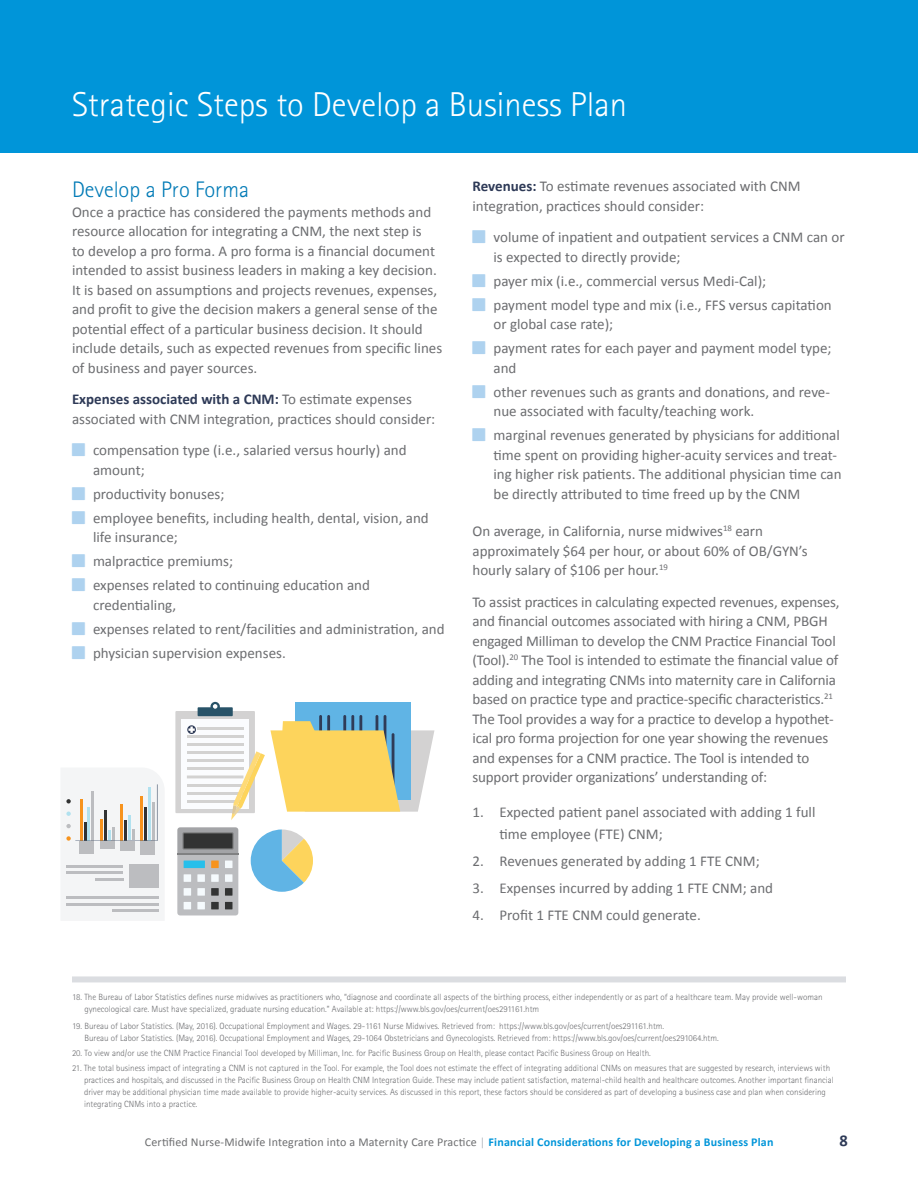
<style>
.page{position:relative;width:918px;height:1188px;background:#fff}
.page>*{position:absolute;margin:0;border:0;box-sizing:border-box;transform-origin:0 0}
.t1{font:300 34.5px "Rotis Sans Serif";color:#fff}
.t2{font:300 22.5px "Rotis Sans Serif";color:#007ab6}
.t3{font:700 16.5px "Calibri";color:#2e3a57}
.t4{font:15px/19.5px "Calibri";color:#6c6d70}
.t5{font:12px "Calibri";letter-spacing:.015em;color:#6d6e70}
.t6{font:300 9px/12px "Rotis Sans Serif";color:#6c6d70}
.s1{font-weight:700;color:#2e3a57}
.s2{color:#b5bac2}
.s3{font-weight:700;color:#0095d9}
</style>
<div class="page">
<div style="left:0;top:0;width:918px;height:153px;background:#0095d9"></div>
<div style="left:72px;top:976px;width:774px;height:6px;background:#dbdde1"></div>
<svg style="left:177px;top:827px;width:61px;height:88px;background:#9fa4a6"></svg>
<hr style="left:177px;top:853px;width:61px;height:1px;background:#808182">
<svg style="left:61px;top:768px;width:103px;height:152px"></svg>
<svg style="left:251px;top:829px;width:62px;height:63px"></svg>
<div style="left:175px;top:711px;width:80px;height:102px;background:#d3d2d2"></div>
<div style="left:182px;top:719px;width:67px;height:89px;background:#fbfcfe"></div>
<hr style="left:187px;top:751px;width:56px;height:3px;background:#d3d2d1">
<hr style="left:187px;top:759px;width:56px;height:3px;background:#d3d2d1">
<hr style="left:187px;top:767px;width:56px;height:3px;background:#d3d2d1">
<hr style="left:187px;top:776px;width:56px;height:2px;background:#d3d2d1">
<hr style="left:187px;top:784px;width:56px;height:3px;background:#d3d2d1">
<hr style="left:187px;top:792px;width:56px;height:3px;background:#d3d2d1">
<hr style="left:187px;top:800px;width:56px;height:3px;background:#d3d2d1">
<hr style="left:187px;top:743px;width:56px;height:3px;background:#d3d2d1">
<hr style="left:187px;top:735px;width:56px;height:3px;background:#d3d2d1">
<svg style="left:188px;top:702px;width:246px;height:118px"></svg>
<h1 class="t1" style="left:72px;top:85px;width:557px">Strategic Steps to Develop a Business Plan</h1>
<h2 class="t2" style="left:72px;top:177px;width:179px">Develop a Pro Forma</h2>
<p class="t4" style="left:72px;top:202px;width:372px">Once a practice has considered the payments methods and resource allocation for integrating a CNM, the next step is<br>to develop a pro forma. A pro forma is a financial document intended to assist business leaders in making a key decision.<br>It is based on assumptions and projects revenues, expenses, and profit to give the decision makers a general sense of the potential effect of a particular business decision. It should include details, such as expected revenues from specific lines of business and payer sources.</p>
<p class="t4" style="left:72px;top:389px;width:365px"><span class="s1">Expenses associated with a CNM:</span> To estimate expenses associated with CNM integration, practices should consider:</p>
<p class="t4" style="left:93px;top:440px;width:315px">compensation type (i.e., salaried versus hourly) and amount;</p>
<p class="t4" style="left:93px;top:482px;width:337px;line-height:24px">productivity bonuses;<br>employee benefits, including health, dental, vision, and</p>
<p class="t4" style="left:93px;top:525px;width:279px;line-height:24px">life insurance;<br>malpractice premiums;<br>expenses related to continuing education and</p>
<p class="t4" style="left:93px;top:593px;width:353px;line-height:24px">credentialing,<br>expenses related to rent/facilities and administration, and physician supervision expenses.</p>
<p class="t4" style="left:472px;top:177px;width:330px"><span class="s1">Revenues:</span> To estimate revenues associated with CNM integration, practices should consider:</p>
<p class="t4" style="left:494px;top:228px;width:353px">volume of inpatient and outpatient services a CNM can or is expected to directly provide;</p>
<p class="t4" style="left:494px;top:269px;width:340px;line-height:24px">payer mix (i.e., commercial versus Medi-Cal);<br>payment model type and mix (i.e., FFS versus capitation</p>
<p class="t4" style="left:494px;top:312px;width:340px;line-height:24px">or global case rate);<br>payment rates for each payer and payment model type;</p>
<p class="t4" style="left:494px;top:356px;width:338px;line-height:24px">and<br>other revenues such as grants and donations, and reve-</p>
<p class="t4" style="left:494px;top:399px;width:348px;line-height:24px">nue associated with faculty/teaching work.<br>marginal revenues generated by physicians for additional</p>
<p class="t4" style="left:494px;top:445px;width:350px">time spent on providing higher-acuity services and treat&shy;ing higher risk patients. The additional physician time can be directly attributed to time freed up by the CNM</p>
<p class="t4" style="left:472px;top:522px;width:337px">On average, in California, nurse midwives<sup>18</sup> earn approximately $64 per hour, or about 60% of OB/GYN’s hourly salary of $106 per hour.<sup>19</sup></p>
<p class="t4" style="left:472px;top:592px;width:369px">To assist practices in calculating expected revenues, expenses, and financial outcomes associated with hiring a CNM, PBGH engaged Milliman to develop the CNM Practice Financial Tool (Tool).<sup>20</sup> The Tool is intended to estimate the financial value of adding and integrating CNMs into maternity care in California based on practice type and practice-specific characteristics.<sup>21<br></sup>The Tool provides a way for a practice to develop a hypothet&shy;ical pro forma projection for one year showing the revenues and expenses for a CNM practice. The Tool is intended to support provider organizations’ understanding of:</p>
<p class="t4" style="left:499px;top:801px;width:317px;line-height:22.5px;text-indent:-27px">1. Expected patient panel associated with adding 1 full time employee (FTE) CNM;</p>
<p class="t4" style="left:472px;top:852px;width:289px">2. Revenues generated by adding 1 FTE CNM;</p>
<p class="t4" style="left:472px;top:879px;width:302px">3. Expenses incurred by adding 1 FTE CNM; and</p>
<p class="t4" style="left:472px;top:906px;width:230px">4. Profit 1 FTE CNM could generate.</p>
<p class="t6" style="left:84px;top:991px;width:740px;text-indent:-12px">18. The Bureau of Labor Statistics defines nurse midwives as practitioners who, “diagnose and coordinate all aspects of the birthing process, either independently or as part of a healthcare team. May provide well-woman gynecological care. Must have specialized, graduate nursing education.” Available at: https://www.bls.gov/oes/current/oes291161.htm</p>
<p class="t6" style="left:84px;top:1020px;width:636px;text-indent:-12px">19. Bureau of Labor Statistics. (May, 2016). Occupational Employment and Wages. 29-1161 Nurse Midwives. Retrieved from: https://www.bls.gov/oes/current/oes291161.htm.<br>Bureau of Labor Statistics. (May, 2016). Occupational Employment and Wages, 29-1064 Obstetricians and Gynecologists. Retrieved from: https://www.bls.gov/oes/current/oes291064.htm.</p>
<p class="t6" style="left:72px;top:1047px;width:580px">20. To view and/or use the CNM Practice Financial Tool developed by Milliman, Inc. for Pacific Business Group on Health, please contact Pacific Business Group on Health.</p>
<p class="t6" style="left:84px;top:1062px;width:751px;text-indent:-12px">21. The total business impact of integrating a CNM is not captured in the Tool. For example, the Tool does not estimate the effect of integrating additional CNMs on measures that are suggested by research, interviews with practices and hospitals, and discussed in the Pacific Business Group on Health CNM Integration Guide. These may include patient satisfaction, maternal-child health and healthcare outcomes. Another important financial driver may be additional physician time made available to provide higher-acuity services. As discussed in this report, these factors should be considered as part of developing a business case and plan when considering integrating CNMs into a practice.</p>
<p class="t5" style="left:145px;top:1134px;width:630px">Certified Nurse-Midwife Integration into a Maternity Care Practice <span class="s2">|</span> <span class="s3">Financial Considerations for Developing a Business Plan</span></p>
<p class="t3" style="left:839px;top:1130px;width:10px">8</p>
</div>
